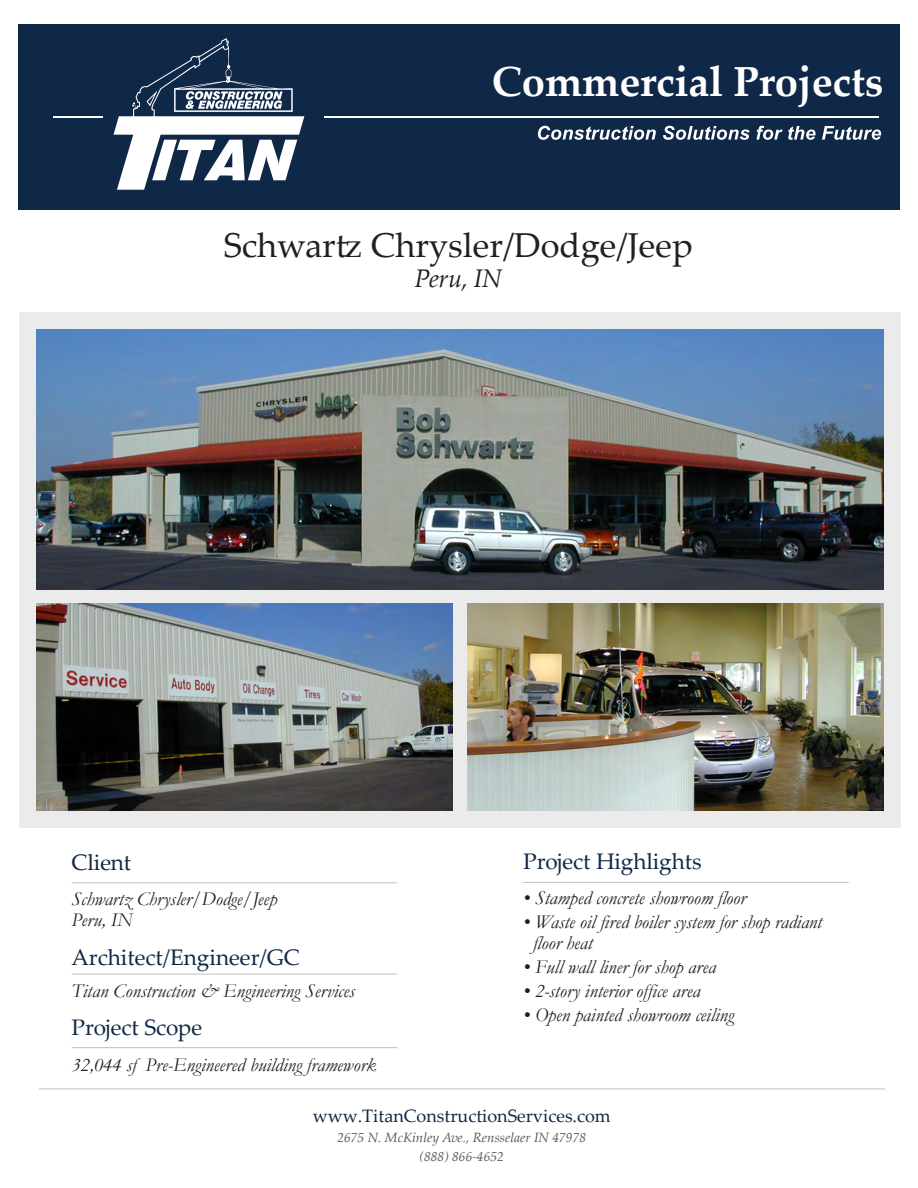
<style>
.page{position:relative;width:918px;height:1188px;background:#fff}
.page>*{position:absolute;margin:0;border:0;box-sizing:border-box;transform-origin:0 0}
.t1{font:700 42px "Palatino Linotype";letter-spacing:-.005em;color:#fff}
.t2{font:34.5px "Palatino Linotype";color:#231f20}
.t3{font:italic 25.5px "Palatino Linotype";letter-spacing:-.015em;color:#231f20}
.t4{font:22.5px "Palatino Linotype";color:#102847}
.t5{font:italic 19.5px/21px "Garamond";color:#231f20}
.t6{font:18px "Palatino Linotype";color:#102847}
.t7{font:italic 13.5px/19.5px "Palatino Linotype";color:#565656;text-align:center}
</style>
<div class="page">
<div style="left:19px;top:312px;width:882px;height:515px;background:#ebebec"></div>
<hr style="left:39px;top:1089px;width:846px;height:1px;background:#c0c0c0">
<div style="left:19px;top:24px;width:881px;height:186px;background:#102847"></div>
<hr style="left:71px;top:882px;width:326px;height:1px;background:#c0c0c0">
<hr style="left:71px;top:1047px;width:327px;height:1px;background:#c0c0c0">
<hr style="left:523px;top:882px;width:326px;height:1px;background:#c0c0c0">
<hr style="left:71px;top:974px;width:326px;height:1px;background:#c0c0c0">
<svg style="left:113px;top:38px;width:191px;height:152px"></svg>
<hr style="left:54px;top:116px;width:49px;height:2px;background:#fff">
<hr style="left:325px;top:116px;width:554px;height:2px;background:#fff">
<svg style="left:538px;top:126px;width:118px;height:14px"></svg>
<svg style="left:663px;top:126px;width:87px;height:14px"></svg>
<svg style="left:756px;top:126px;width:60px;height:14px"></svg>
<svg style="left:822px;top:126px;width:59px;height:14px"></svg>
<img style="left:36px;top:330px;width:847px;height:260px">
<img style="left:36px;top:603px;width:416px;height:207px">
<img style="left:467px;top:603px;width:416px;height:207px">
<h1 class="t1" style="left:492px;top:52px;width:393px">Commercial Projects</h1>
<h2 class="t2" style="left:224px;top:221px;width:471px">Schwartz Chrysler/Dodge/Jeep</h2>
<h3 class="t3" style="left:415px;top:260px;width:89px">Peru, IN</h3>
<p class="t4" style="left:71px;top:847px;width:61px">Client</p>
<p class="t4" style="left:523px;top:845px;width:180px">Project Highlights</p>
<p class="t5" style="left:71px;top:888px;width:207px">Schwartz Chrysler/Dodge/Jeep<br>Peru, IN</p>
<p class="t4" style="left:71px;top:941px;width:230px">Architect/Engineer/GC</p>
<p class="t5" style="left:71px;top:979px;width:285px">Titan Construction &amp; Engineering Services</p>
<p class="t4" style="left:71px;top:1012px;width:132px">Project Scope</p>
<p class="t5" style="left:71px;top:1054px;width:306px">32,044 sf Pre-Engineered building framework</p>
<p class="t5" style="left:523px;top:887px;width:224px">• Stamped concrete showroom floor</p>
<p class="t5" style="left:533px;top:911px;width:291px;text-indent:-10px">• Waste oil fired boiler system for shop radiant floor heat</p>
<p class="t5" style="left:523px;top:956px;width:194px">• Full wall liner for shop area</p>
<p class="t5" style="left:523px;top:980px;width:179px">• 2-story interior office area</p>
<p class="t5" style="left:523px;top:1004px;width:212px">• Open painted showroom ceiling</p>
<p class="t6" style="left:313px;top:1103px;width:300px">www.TitanConstructionServices.com</p>
<p class="t7" style="left:337px;top:1127px;width:250px">2675 N. McKinley Ave., Rensselaer IN 47978 (888) 866-4652</p>
</div>
